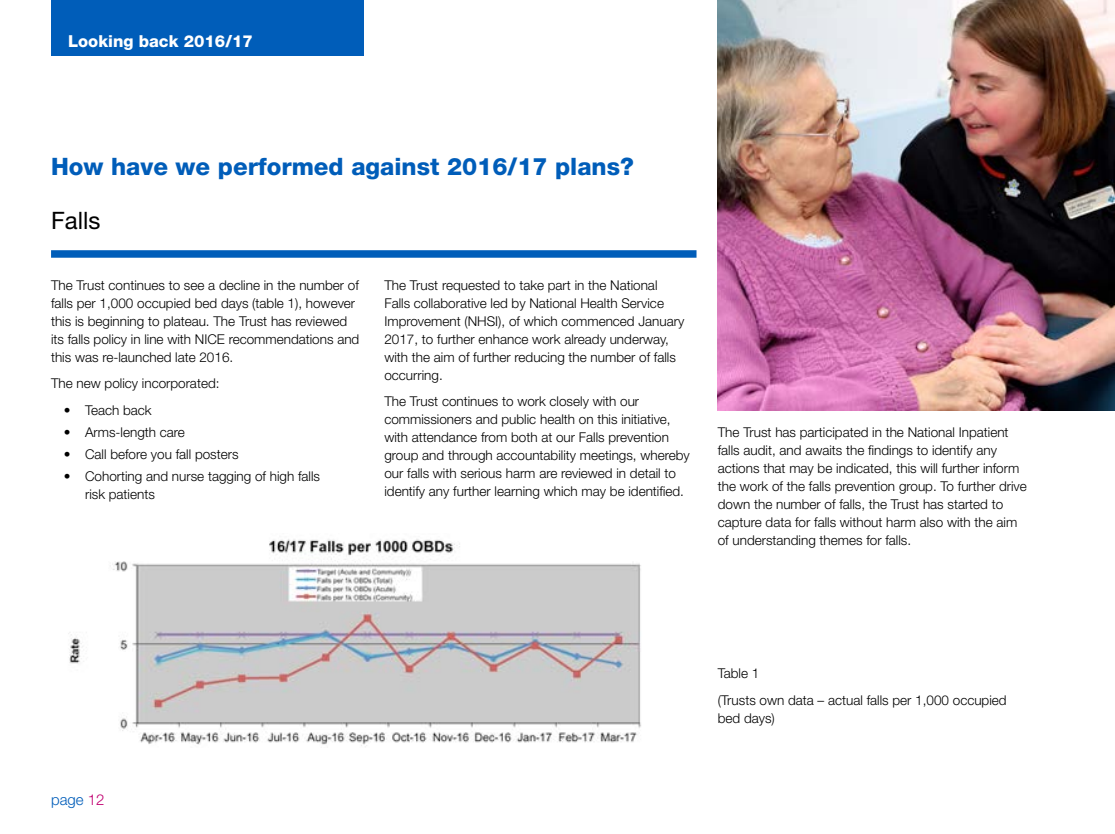
<style>
.page{position:relative;width:1115px;height:834px;background:#fff}
.page>*{position:absolute;margin:0;border:0;box-sizing:border-box;transform-origin:0 0}
.Header_Blue{font:800 24px "Helvetica Neue LT Std";color:#005db9}
.Sub_heading_Blue{font:24px "Helvetica Neue LT Std";color:#000}
.Top_of_left_Page_sec{font:800 16.5px "Helvetica Neue LT Std";color:#fff}
.t1{font:300 15px "Helvetica Neue LT Std";color:#005db9}
.Body{font:300 13.5px/18px "Helvetica Neue LT Std";color:#000}
.s1{color:#c10071}
</style>
<div class="page">
<div style="left:51px;top:250px;width:645px;height:8px;background:#005db9"></div>
<div style="left:51px;top:0;width:312px;height:55px;background:#005db9"></div>
<img style="left:717px;top:0;width:397px;height:410px">
<img style="left:68px;top:539px;width:573px;height:208px">
<p class="Top_of_left_Page_sec" style="left:68px;top:31px;width:186px">Looking back 2016/17</p>
<p class="Header_Blue" style="left:51px;top:152px;width:584px">How have we performed against 2016/17 plans?</p>
<p class="Sub_heading_Blue" style="left:51px;top:206px;width:51px">Falls</p>
<p class="Body" style="left:51px;top:275px;width:310px">The Trust continues to see a decline in the number of falls per 1,000 occupied bed days (table 1), however this is beginning to plateau. The Trust has reviewed its falls policy in line with NICE recommendations and this was re-launched late 2016.</p>
<p class="Body" style="left:51px;top:374px;width:170px">The new policy incorporated:</p>
<p class="Body" style="left:64px;top:400px;width:89px">• Teach back</p>
<p class="Body" style="left:64px;top:422px;width:123px">• Arms-length care</p>
<p class="Body" style="left:64px;top:445px;width:176px">• Call before you fall posters</p>
<p class="Body" style="left:85px;top:467px;width:236px;text-indent:-21px">• Cohorting and nurse tagging of high falls risk patients</p>
<p class="Body" style="left:384px;top:275px;width:301px">The Trust requested to take part in the National Falls collaborative led by National Health Service Improvement (NHSI), of which commenced January 2017, to further enhance work already underway, with the aim of further reducing the number of falls occurring.</p>
<p class="Body" style="left:384px;top:392px;width:307px">The Trust continues to work closely with our commissioners and public health on this initiative, with attendance from both at our Falls prevention group and through accountability meetings, whereby our falls with serious harm are reviewed in detail to identify any further learning which may be identified.</p>
<p class="Body" style="left:717px;top:423px;width:310px">The Trust has participated in the National Inpatient falls audit, and awaits the findings to identify any actions that may be indicated, this will further inform the work of the falls prevention group. To further drive down the number of falls, the Trust has started to capture data for falls without harm also with the aim of understanding themes for falls.</p>
<p class="t1" style="left:51px;top:790px;width:55px">page <span class="s1">12</span></p>
<p class="Body" style="left:717px;top:663px;width:43px">Table 1</p>
<p class="Body" style="left:717px;top:690px;width:290px">(Trusts own data – actual falls per 1,000 occupied bed days)</p>
</div>
